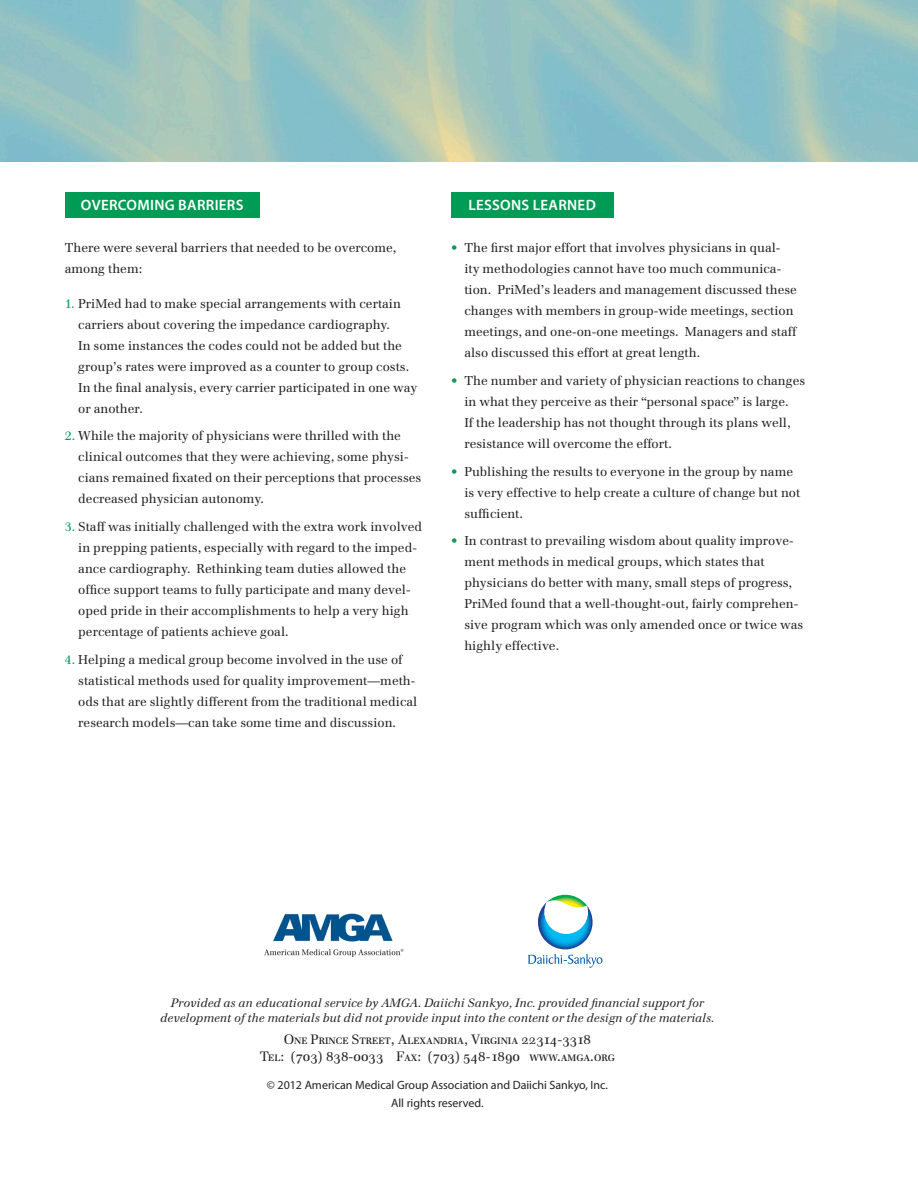
<style>
.page{position:relative;width:918px;height:1188px;background:#fff}
.page>*{position:absolute;margin:0;border:0;box-sizing:border-box;transform-origin:0 0}
.t1{font:600 15px "Myriad Pro";letter-spacing:.02em;color:#fff}
.t2{font:13.5px "Emona Small Caps";color:#231f20}
.bullet{font:12.75px/21px "Emona";color:#231f20}
.black_body{font:12.75px/21px "Emona";color:#231f20}
.t3{font:italic 12px/14.4px "Emona";color:#231f20;text-align:center}
.t4{font:12px "Myriad Pro";color:#231f20}
.s1{color:#009b55}
</style>
<div class="page">
<img style="left:264px;top:913px;width:140px;height:44px">
<svg style="left:528px;top:895px;width:74px;height:73px"></svg>
<div style="left:65px;top:192px;width:195px;height:26px;background:#009b55"></div>
<div style="left:451px;top:192px;width:162px;height:26px;background:#009b55"></div>
<p class="t1" style="left:81px;top:196px;width:164px">OVERCOMING BARRIERS</p>
<p class="black_body" style="left:65px;top:237px;width:333px">There were several barriers that needed to be overcome, among them:</p>
<p class="bullet" style="left:78px;top:293px;width:341px;text-indent:-14px"><span class="s1">1.</span> PriMed had to make special arrangements with certain carriers about covering the impedance cardiography.<br>In some instances the codes could not be added but the group’s rates were improved as a counter to group costs.<br>In the final analysis, every carrier participated in one way or another.</p>
<p class="bullet" style="left:78px;top:425px;width:345px;text-indent:-14px"><span class="s1">2.</span> While the majority of physicians were thrilled with the clinical outcomes that they were achieving, some physi&shy;cians remained fixated on their perceptions that processes decreased physician autonomy.</p>
<p class="bullet" style="left:78px;top:516px;width:345px;text-indent:-14px"><span class="s1">3.</span> Staff was initially challenged with the extra work involved in prepping patients, especially with regard to the imped&shy;ance cardiography. Rethinking team duties allowed the office support teams to fully participate and many devel&shy;oped pride in their accomplishments to help a very high percentage of patients achieve goal.</p>
<p class="bullet" style="left:78px;top:649px;width:341px;text-indent:-14px"><span class="s1">4.</span> Helping a medical group become involved in the use of statistical methods used for quality improvement—meth&shy;ods that are slightly different from the traditional medical research models—can take some time and discussion.</p>
<p class="t1" style="left:468px;top:196px;width:129px">LESSONS LEARNED</p>
<p class="bullet" style="left:464px;top:237px;width:334px;text-indent:-14px"><span class="s1">•</span> The first major effort that involves physicians in qual&shy;ity methodologies cannot have too much communica&shy;tion. PriMed’s leaders and management discussed these changes with members in group-wide meetings, section meetings, and one-on-one meetings. Managers and staff also discussed this effort at great length.</p>
<p class="bullet" style="left:464px;top:370px;width:342px;text-indent:-14px"><span class="s1">•</span> The number and variety of physician reactions to changes in what they perceive as their “personal space” is large.<br>If the leadership has not thought through its plans well, resistance will overcome the effort.</p>
<p class="bullet" style="left:464px;top:461px;width:337px;text-indent:-14px"><span class="s1">•</span> Publishing the results to everyone in the group by name is very effective to help create a culture of change but not sufficient.</p>
<p class="bullet" style="left:464px;top:530px;width:340px;text-indent:-14px"><span class="s1">•</span> In contrast to prevailing wisdom about quality improve&shy;ment methods in medical groups, which states that physicians do better with many, small steps of progress, PriMed found that a well-thought-out, fairly comprehen&shy;sive program which was only amended once or twice was highly effective.</p>
<p class="t3" style="left:160px;top:996px;width:556px">Provided as an educational service by AMGA. Daiichi Sankyo, Inc. provided financial support for development of the materials but did not provide input into the content or the design of the materials.</p>
<p class="t2" style="left:284px;top:1032px;width:309px">One Prince Street, Alexandria, Virginia 22314-3318</p>
<p class="t2" style="left:260px;top:1048px;width:357px">Tel: (703) 838-0033 Fax: (703) 548-1890 www.amga.org</p>
<p class="t4" style="left:267px;top:1077px;width:343px">© 2012 American Medical Group Association and Daiichi Sankyo, Inc.</p>
<p class="t4" style="left:391px;top:1095px;width:94px">All rights reserved.</p>
</div>
